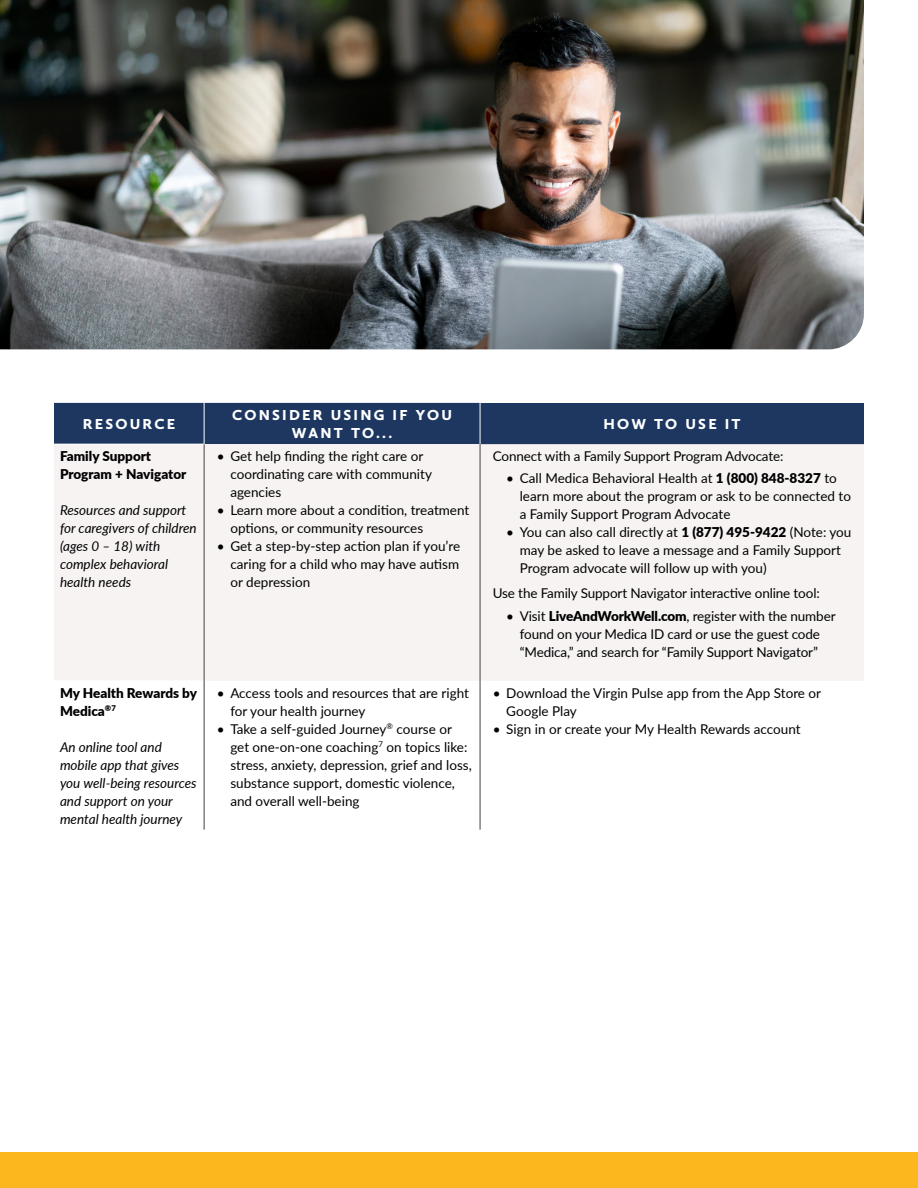
<style>
.page{position:relative;width:918px;height:1188px;background:#fff}
.page>*{position:absolute;margin:0;border:0;box-sizing:border-box;transform-origin:0 0}
.t1{font:900 15px/18px "Calluna Sans";letter-spacing:.15em;color:#fff;text-align:center}
.t2{font:13.5px/18px "Lato";color:#000}
.t3{font:italic 13.5px/18px "Lato";color:#000}
.t4{font:900 13.5px/18px "Lato";color:#000}
.s1{font-weight:900}
</style>
<div class="page">
<img style="left:0;top:0;width:864px;height:349px">
<div style="left:54px;top:403px;width:426px;height:41px;background:#1d3760"></div>
<div style="left:480px;top:403px;width:384px;height:41px;background:#1d3760"></div>
<div style="left:54px;top:444px;width:150px;height:237px;background:#f7f3f3"></div>
<div style="left:205px;top:444px;width:659px;height:237px;background:#f7f3f3"></div>
<hr style="left:480px;top:403px;width:1px;height:41px;background:#fff">
<hr style="left:480px;top:444px;width:1px;height:237px;background:#414042">
<hr style="left:480px;top:681px;width:1px;height:149px;background:#414042">
<hr style="left:204px;top:403px;width:1px;height:41px;background:#fff">
<hr style="left:54px;top:444px;width:150px;height:1px;background:#fff">
<hr style="left:204px;top:444px;width:1px;height:237px;background:#414042">
<hr style="left:204px;top:681px;width:1px;height:149px;background:#414042">
<div style="left:0;top:1153px;width:918px;height:35px;background:#fdb71e"></div>
<p class="t1" style="left:83px;top:415px;width:94px">RESOURCE</p>
<p class="t1" style="left:232px;top:406px;width:221px">CONSIDER USING IF YOU<br>WANT TO...</p>
<p class="t1" style="left:603px;top:415px;width:139px">HOW TO USE IT</p>
<p class="t4" style="left:60px;top:446px;width:128px">Family Support<br>Program + Navigator</p>
<p class="t3" style="left:60px;top:501px;width:138px">Resources and support for caregivers of children (ages 0 – 18) with complex behavioral health needs</p>
<p class="t2" style="left:493px;top:447px;width:292px">Connect with a Family Support Program Advocate:</p>
<p class="t2" style="left:520px;top:469px;width:333px;text-indent:-14px">• Call Medica Behavioral Health at <span class="s1">1 (800) 848-8327</span> to learn more about the program or ask to be connected to a Family Support Program Advocate</p>
<p class="t2" style="left:520px;top:523px;width:333px;text-indent:-14px">• You can also call directly at <span class="s1">1 (877) 495-9422</span> (Note: you may be asked to leave a message and a Family Support<br>Program advocate will follow up with you)</p>
<p class="t2" style="left:493px;top:584px;width:328px">Use the Family Support Navigator interactive online tool:</p>
<p class="t2" style="left:506px;top:606px;width:331px;text-align:center">• Visit <span class="s1">LiveAndWorkWell.com</span>, register with the number found on your Medica ID card or use the guest code “Medica,” and search for “Family Support Navigator”</p>
<p class="t2" style="left:230px;top:447px;width:203px;text-indent:-14px">• Get help finding the right care or coordinating care with community agencies</p>
<p class="t2" style="left:230px;top:501px;width:240px;text-indent:-14px">• Learn more about a condition, treatment options, or community resources</p>
<p class="t2" style="left:230px;top:537px;width:231px;text-align:justify;text-indent:-14px">• Get a step-by-step action plan if you’re caring for a child who may have autism or depression</p>
<p class="t4" style="left:60px;top:683px;width:139px">My Health Rewards by<br>Medica<sup>®7</sup></p>
<p class="t3" style="left:60px;top:737px;width:138px">An online tool and mobile app that gives you well-being resources and support on your mental health journey</p>
<p class="t2" style="left:230px;top:683px;width:240px;text-indent:-14px">• Access tools and resources that are right for your health journey</p>
<p class="t2" style="left:230px;top:719px;width:243px;text-indent:-13px">• Take a self-guided Journey<sup>®</sup> course or get one-on-one coaching<sup>7</sup> on topics like: stress, anxiety, depression, grief and loss, substance support, domestic violence, and overall well-being</p>
<p class="t2" style="left:506px;top:683px;width:316px;text-indent:-14px">• Download the Virgin Pulse app from the App Store or<br>Google Play</p>
<p class="t2" style="left:493px;top:719px;width:309px">• Sign in or create your My Health Rewards account</p>
</div>
